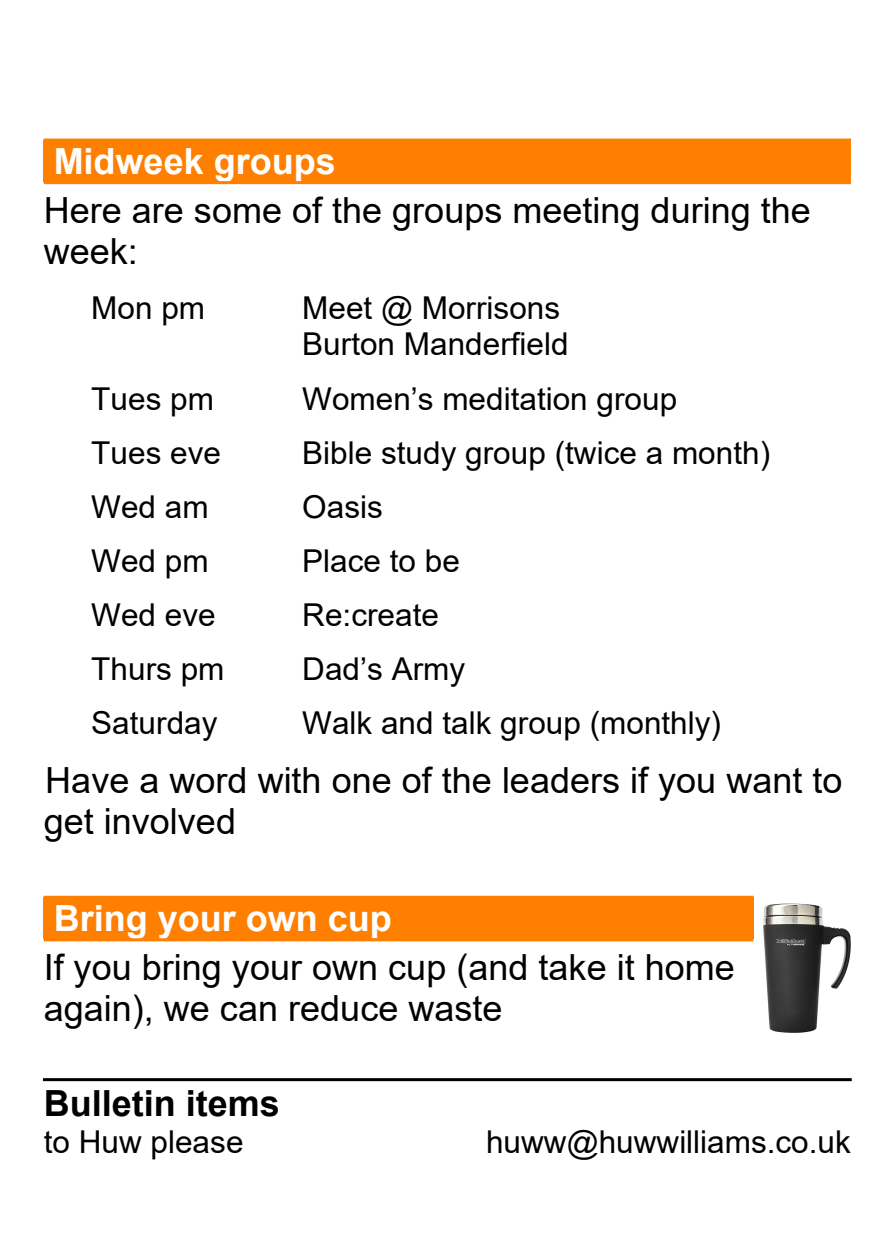
<style>
.page{position:relative;width:893px;height:1259px;background:#fff}
.page>*{position:absolute;margin:0;border:0;box-sizing:border-box;transform-origin:0 0}
.t1{font:36px/41.2px "Arial";color:#000}
.t2{font:700 36px "Arial";color:#fff}
.t3{font:700 36px "Arial";color:#000}
.t4{font:31.5px/36.2px "Arial";color:#000}
</style>
<div class="page">
<div style="left:44px;top:140px;width:292px;height:42px;background:#ff8000"></div>
<div style="left:336px;top:140px;width:515px;height:42px;background:#ff8000"></div>
<hr style="left:44px;top:138px;width:807px;height:3px;background:#ff8000">
<hr style="left:44px;top:181px;width:807px;height:3px;background:#ff8000">
<hr style="left:43px;top:1078px;width:809px;height:3px;background:#000">
<div style="left:44px;top:897px;width:348px;height:42px;background:#ff8000"></div>
<div style="left:392px;top:897px;width:361px;height:42px;background:#ff8000"></div>
<hr style="left:44px;top:895px;width:709px;height:3px;background:#ff8000">
<hr style="left:44px;top:938px;width:709px;height:3px;background:#ff8000">
<img style="left:764px;top:903px;width:87px;height:129px">
<p class="t2" style="left:54px;top:148px;width:284px">Midweek groups</p>
<p class="t1" style="left:44px;top:193px;width:769px">Here are some of the groups meeting during the week:</p>
<p class="t4" style="left:91px;top:293px;width:115px">Mon pm</p>
<p class="t4" style="left:302px;top:293px;width:268px">Meet @ Morrisons<br>Burton Manderfield</p>
<p class="t4" style="left:91px;top:383px;width:124px">Tues pm</p>
<p class="t4" style="left:302px;top:383px;width:376px">Women’s meditation group</p>
<p class="t4" style="left:91px;top:437px;width:131px">Tues eve</p>
<p class="t4" style="left:302px;top:437px;width:469px">Bible study group (twice a month)</p>
<p class="t4" style="left:91px;top:491px;width:119px">Wed am</p>
<p class="t4" style="left:302px;top:491px;width:82px">Oasis</p>
<p class="t4" style="left:91px;top:546px;width:119px">Wed pm</p>
<p class="t4" style="left:302px;top:546px;width:159px">Place to be</p>
<p class="t4" style="left:91px;top:600px;width:126px">Wed eve</p>
<p class="t4" style="left:302px;top:600px;width:138px">Re:create</p>
<p class="t4" style="left:91px;top:654px;width:135px">Thurs pm</p>
<p class="t4" style="left:302px;top:654px;width:164px">Dad’s Army</p>
<p class="t4" style="left:91px;top:708px;width:128px">Saturday</p>
<p class="t4" style="left:302px;top:708px;width:420px">Walk and talk group (monthly)</p>
<p class="t1" style="left:44px;top:762px;width:800px">Have a word with one of the leaders if you want to get involved</p>
<p class="t2" style="left:54px;top:905px;width:340px">Bring your own cup</p>
<p class="t1" style="left:44px;top:950px;width:693px">If you bring your own cup (and take it home again), we can reduce waste</p>
<p class="t3" style="left:44px;top:1089px;width:238px">Bulletin items</p>
<p class="t4" style="left:44px;top:1126px;width:201px">to Huw please</p>
<p class="t4" style="left:486px;top:1126px;width:366px">huww@huwwilliams.co.uk</p>
</div>
